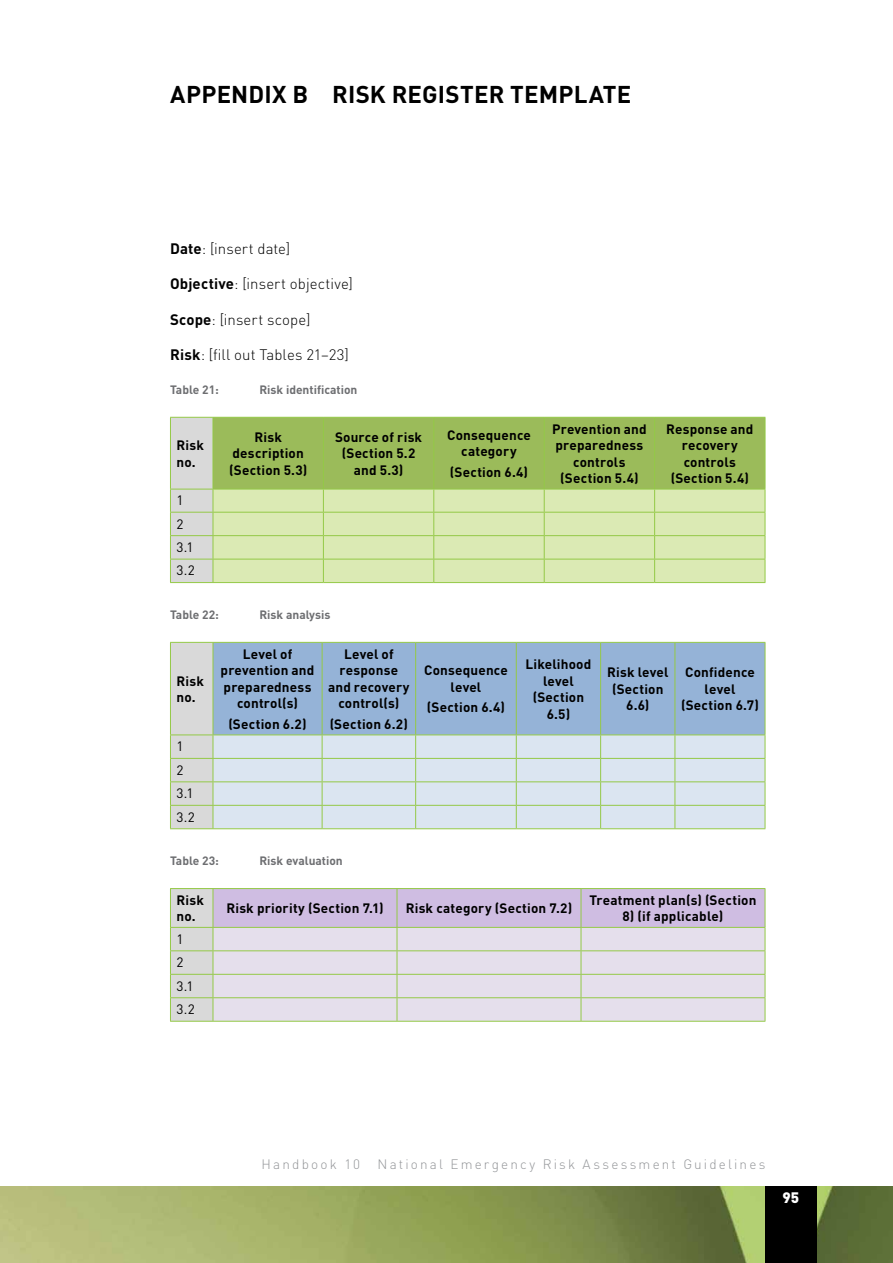
<style>
.page{position:relative;width:893px;height:1263px;background:#fff}
.page>*{position:absolute;margin:0;border:0;box-sizing:border-box;transform-origin:0 0}
.Heading_1{font:700 24px "DINOT";letter-spacing:.01em;color:#000}
.t1{font:300 15px "DINOT";letter-spacing:.005em;color:#000}
.t2{font:900 15px "DINOT";color:#fff}
.TableHeadingCA{font:700 13.5px/16.5px "DINOT";letter-spacing:.01em;color:#000;text-align:center}
.t3{font:300 13.5px "DINOT";letter-spacing:.16em;color:#939598}
.TableText{font:13.5px "DINOT";color:#000}
.TableHeading{font:700 13.5px/16.5px "DINOT";letter-spacing:.015em;color:#000}
.TableName{font:700 12px "DINOT";color:#6d6e71}
.s1{font-weight:700}
</style>
<div class="page">
<img style="left:0;top:1186px;width:893px;height:77px">
<svg style="left:170px;top:417px;width:596px;height:166px;background:#bed48e"></svg>
<hr style="left:170px;top:582px;width:43px;height:1px;background:#94c947">
<hr style="left:213px;top:582px;width:110px;height:1px;background:#94c947">
<hr style="left:323px;top:582px;width:111px;height:1px;background:#94c947">
<hr style="left:434px;top:582px;width:110px;height:1px;background:#94c947">
<hr style="left:544px;top:582px;width:111px;height:1px;background:#94c947">
<hr style="left:655px;top:582px;width:110px;height:1px;background:#94c947">
<div style="left:214px;top:643px;width:551px;height:91px;background:#95b3d7"></div>
<div style="left:214px;top:735px;width:551px;height:93px;background:#dbe5f1"></div>
<hr style="left:213px;top:642px;width:109px;height:1px;background:#94c947">
<hr style="left:322px;top:642px;width:94px;height:1px;background:#94c947">
<hr style="left:322px;top:643px;width:1px;height:91px;background:#94c947">
<hr style="left:416px;top:642px;width:100px;height:1px;background:#94c947">
<hr style="left:415px;top:643px;width:1px;height:91px;background:#94c947">
<hr style="left:516px;top:642px;width:85px;height:1px;background:#94c947">
<hr style="left:516px;top:643px;width:1px;height:91px;background:#94c947">
<hr style="left:601px;top:642px;width:74px;height:1px;background:#94c947">
<hr style="left:600px;top:643px;width:1px;height:91px;background:#94c947">
<hr style="left:675px;top:642px;width:90px;height:1px;background:#94c947">
<hr style="left:675px;top:643px;width:1px;height:91px;background:#94c947">
<hr style="left:765px;top:643px;width:1px;height:91px;background:#94c947">
<hr style="left:213px;top:734px;width:109px;height:1px;background:#94c947">
<hr style="left:322px;top:734px;width:94px;height:1px;background:#94c947">
<hr style="left:416px;top:734px;width:100px;height:1px;background:#94c947">
<hr style="left:516px;top:734px;width:85px;height:1px;background:#94c947">
<hr style="left:601px;top:734px;width:74px;height:1px;background:#94c947">
<hr style="left:675px;top:734px;width:90px;height:1px;background:#94c947">
<hr style="left:213px;top:758px;width:109px;height:1px;background:#94c947">
<hr style="left:322px;top:758px;width:94px;height:1px;background:#94c947">
<hr style="left:416px;top:758px;width:100px;height:1px;background:#94c947">
<hr style="left:516px;top:758px;width:85px;height:1px;background:#94c947">
<hr style="left:601px;top:758px;width:74px;height:1px;background:#94c947">
<hr style="left:675px;top:758px;width:90px;height:1px;background:#94c947">
<hr style="left:213px;top:781px;width:109px;height:1px;background:#94c947">
<hr style="left:322px;top:781px;width:94px;height:1px;background:#94c947">
<hr style="left:416px;top:781px;width:100px;height:1px;background:#94c947">
<hr style="left:516px;top:781px;width:85px;height:1px;background:#94c947">
<hr style="left:601px;top:781px;width:74px;height:1px;background:#94c947">
<hr style="left:675px;top:781px;width:90px;height:1px;background:#94c947">
<hr style="left:213px;top:805px;width:109px;height:1px;background:#94c947">
<svg style="left:170px;top:642px;width:44px;height:186px;background:#d2d7cb"></svg>
<hr style="left:322px;top:805px;width:94px;height:1px;background:#94c947">
<svg style="left:322px;top:735px;width:1px;height:93px"></svg>
<hr style="left:416px;top:805px;width:100px;height:1px;background:#94c947">
<svg style="left:415px;top:735px;width:1px;height:93px"></svg>
<hr style="left:516px;top:805px;width:85px;height:1px;background:#94c947">
<svg style="left:516px;top:735px;width:1px;height:93px"></svg>
<hr style="left:601px;top:805px;width:74px;height:1px;background:#94c947">
<svg style="left:600px;top:735px;width:1px;height:93px"></svg>
<hr style="left:675px;top:805px;width:90px;height:1px;background:#94c947">
<svg style="left:675px;top:735px;width:1px;height:93px"></svg>
<svg style="left:765px;top:735px;width:1px;height:93px"></svg>
<hr style="left:170px;top:828px;width:43px;height:1px;background:#94c947">
<hr style="left:213px;top:828px;width:109px;height:1px;background:#94c947">
<hr style="left:322px;top:828px;width:94px;height:1px;background:#94c947">
<hr style="left:416px;top:828px;width:100px;height:1px;background:#94c947">
<hr style="left:516px;top:828px;width:85px;height:1px;background:#94c947">
<hr style="left:601px;top:828px;width:74px;height:1px;background:#94c947">
<hr style="left:675px;top:828px;width:90px;height:1px;background:#94c947">
<svg style="left:170px;top:888px;width:596px;height:133px;background:#dad4e0"></svg>
<hr style="left:170px;top:1021px;width:43px;height:1px;background:#94c947">
<hr style="left:213px;top:1021px;width:184px;height:1px;background:#94c947">
<hr style="left:397px;top:1021px;width:184px;height:1px;background:#94c947">
<hr style="left:581px;top:1021px;width:184px;height:1px;background:#94c947">
<div style="left:765px;top:1186px;width:51px;height:77px;background:#000"></div>
<h1 class="Heading_1" style="left:170px;top:79px;width:463px">APPENDIX B RISK REGISTER TEMPLATE</h1>
<p class="t1" style="left:170px;top:239px;width:122px"><span class="s1">Date</span>: [insert date]</p>
<p class="t1" style="left:170px;top:275px;width:184px"><span class="s1">Objective</span>: [insert objective]</p>
<p class="t1" style="left:170px;top:310px;width:142px"><span class="s1">Scope</span>: [insert scope]</p>
<p class="t1" style="left:170px;top:346px;width:180px"><span class="s1">Risk</span>: [fill out Tables 21–23]</p>
<p class="TableName" style="left:170px;top:382px;width:50px">Table 21:</p>
<p class="TableName" style="left:259px;top:382px;width:100px">Risk identification</p>
<p class="TableHeading" style="left:176px;top:437px;width:29px">Risk no.</p>
<p class="TableHeadingCA" style="left:229px;top:428px;width:80px">Risk description (Section 5.3)</p>
<p class="TableHeadingCA" style="left:335px;top:428px;width:89px">Source of risk (Section 5.2 and 5.3)</p>
<p class="TableHeadingCA" style="left:447px;top:426px;width:85px">Consequence category</p>
<p class="TableHeadingCA" style="left:450px;top:463px;width:80px">(Section 6.4)</p>
<p class="TableText" style="left:176px;top:492px;width:9px">1</p>
<p class="TableText" style="left:176px;top:515px;width:9px">2</p>
<p class="TableText" style="left:176px;top:539px;width:19px">3.1</p>
<p class="TableText" style="left:176px;top:562px;width:20px">3.2</p>
<p class="TableName" style="left:170px;top:607px;width:50px">Table 22:</p>
<p class="TableName" style="left:259px;top:607px;width:73px">Risk analysis</p>
<p class="TableHeadingCA" style="left:552px;top:420px;width:96px">Prevention and preparedness controls (Section 5.4)</p>
<p class="TableHeadingCA" style="left:666px;top:420px;width:89px">Response and recovery controls (Section 5.4)</p>
<p class="TableHeading" style="left:176px;top:672px;width:29px">Risk no.</p>
<p class="TableHeadingCA" style="left:221px;top:645px;width:95px">Level of prevention and preparedness control(s)</p>
<p class="TableHeadingCA" style="left:228px;top:715px;width:80px">(Section 6.2)</p>
<p class="TableHeadingCA" style="left:328px;top:645px;width:83px">Level of response and recovery control(s)</p>
<p class="TableHeadingCA" style="left:330px;top:715px;width:80px">(Section 6.2)</p>
<p class="TableHeadingCA" style="left:424px;top:662px;width:85px">Consequence level</p>
<p class="TableHeadingCA" style="left:427px;top:699px;width:80px">(Section 6.4)</p>
<p class="TableHeadingCA" style="left:526px;top:655px;width:67px">Likelihood level (Section<br>6.5)</p>
<p class="TableHeadingCA" style="left:607px;top:664px;width:63px">Risk level (Section<br>6.6)</p>
<p class="TableHeadingCA" style="left:681px;top:664px;width:79px">Confidence level (Section 6.7)</p>
<p class="TableText" style="left:176px;top:738px;width:9px">1</p>
<p class="TableText" style="left:176px;top:761px;width:9px">2</p>
<p class="TableText" style="left:176px;top:785px;width:19px">3.1</p>
<p class="TableText" style="left:176px;top:808px;width:20px">3.2</p>
<p class="TableName" style="left:170px;top:853px;width:50px">Table 23:</p>
<p class="TableName" style="left:259px;top:853px;width:85px">Risk evaluation</p>
<p class="TableHeading" style="left:176px;top:891px;width:29px">Risk no.</p>
<p class="TableHeadingCA" style="left:226px;top:899px;width:159px">Risk priority (Section 7.1)</p>
<p class="TableHeadingCA" style="left:406px;top:899px;width:168px">Risk category (Section 7.2)</p>
<p class="TableText" style="left:176px;top:930px;width:9px">1</p>
<p class="TableText" style="left:176px;top:954px;width:9px">2</p>
<p class="TableText" style="left:176px;top:977px;width:19px">3.1</p>
<p class="TableText" style="left:176px;top:1001px;width:20px">3.2</p>
<p class="TableHeadingCA" style="left:590px;top:891px;width:168px">Treatment plan(s) (Section</p>
<p class="TableHeadingCA" style="left:623px;top:908px;width:102px">8) (if applicable)</p>
<p class="t3" style="left:262px;top:1156px;width:100px">Handbook 10</p>
<p class="t3" style="left:378px;top:1156px;width:389px">National Emergency Risk Assessment Guidelines</p>
<p class="t2" style="left:782px;top:1188px;width:18px">95</p>
</div>
